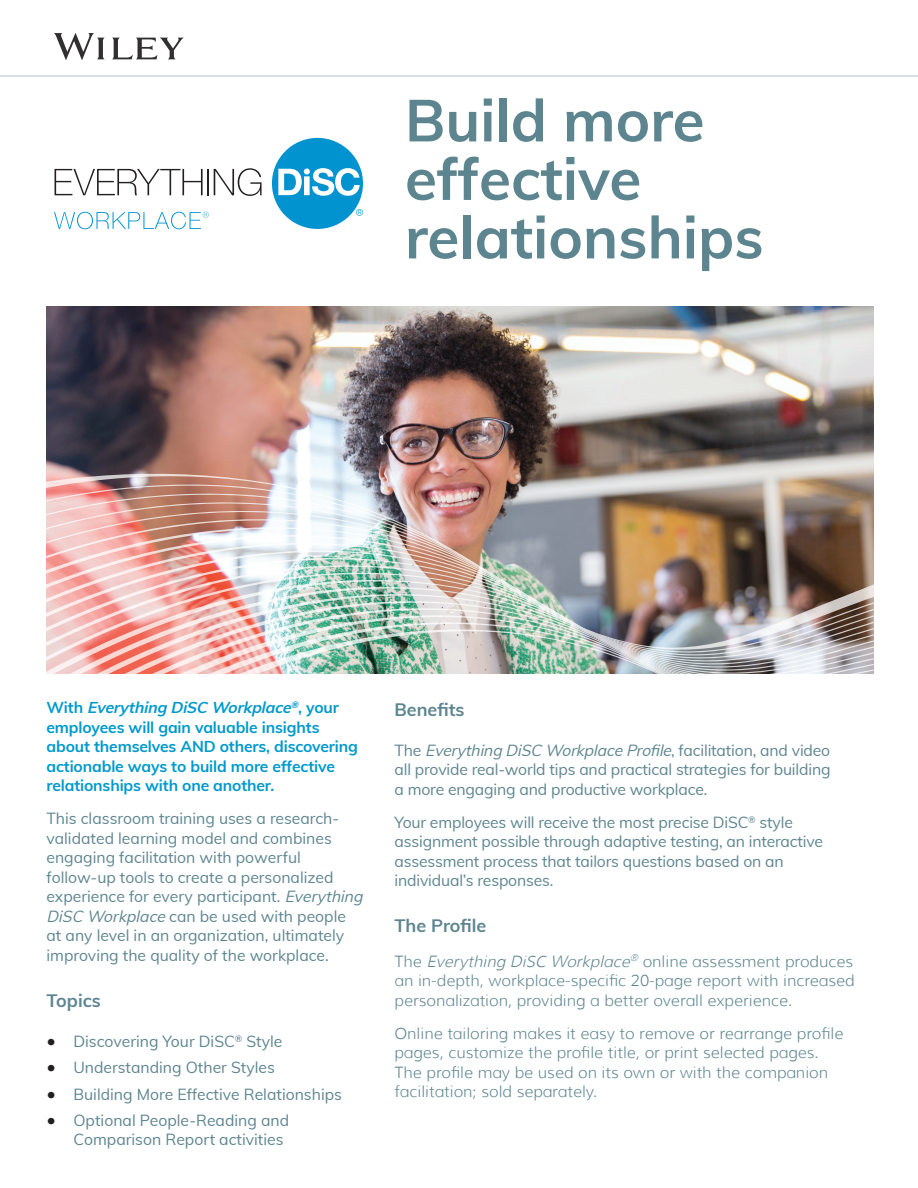
<style>
.page{position:relative;width:918px;height:1188px;background:#fff}
.page>*{position:absolute;margin:0;border:0;box-sizing:border-box;transform-origin:0 0}
.t1{font:700 58.5px/58.5px "Muli";color:#5d8590}
.t2{font:700 18px "Muli";color:#5d8590}
.t3{font:15.75px/19.5px "Muli";color:#5d8590}
.t4{font:300 15.75px/19.5px "Muli";color:#5d8590;text-align:justify}
.t5{font:700 15.75px/19.5px "Muli";letter-spacing:-.01em;color:#09c}
.s1{font-style:italic}
.s2{font-size:18px;color:#231f20}
</style>
<div class="page">
<svg style="left:55px;top:169px;width:148px;height:26px"></svg>
<hr style="left:207px;top:169px;width:2px;height:26px;background:#231f20">
<svg style="left:214px;top:168px;width:48px;height:28px"></svg>
<svg style="left:54px;top:212px;width:155px;height:17px"></svg>
<svg style="left:272px;top:138px;width:91px;height:91px"></svg>
<img style="left:46px;top:307px;width:827px;height:137px">
<svg style="left:54px;top:33px;width:130px;height:27px"></svg>
<img style="left:46px;top:444px;width:827px;height:6px">
<img style="left:46px;top:450px;width:827px;height:7px">
<img style="left:46px;top:457px;width:827px;height:7px">
<img style="left:46px;top:464px;width:827px;height:12px">
<img style="left:46px;top:476px;width:827px;height:6px">
<img style="left:46px;top:482px;width:827px;height:28px">
<img style="left:46px;top:510px;width:827px;height:7px">
<img style="left:46px;top:517px;width:827px;height:7px">
<img style="left:46px;top:524px;width:827px;height:7px">
<img style="left:46px;top:531px;width:827px;height:7px">
<img style="left:46px;top:538px;width:827px;height:7px">
<img style="left:46px;top:545px;width:827px;height:6px">
<img style="left:46px;top:551px;width:827px;height:7px">
<img style="left:46px;top:558px;width:827px;height:6px">
<img style="left:46px;top:564px;width:827px;height:7px">
<img style="left:46px;top:571px;width:827px;height:6px">
<img style="left:46px;top:577px;width:827px;height:7px">
<img style="left:46px;top:584px;width:827px;height:6px">
<img style="left:46px;top:590px;width:827px;height:6px">
<img style="left:46px;top:596px;width:827px;height:7px">
<img style="left:46px;top:603px;width:827px;height:71px">
<hr style="left:0;top:76px;width:918px;height:1px;background:#5d8590">
<p class="t1" style="left:405px;top:88px;width:360px">Build more effective relationships</p>
<p class="t5" style="left:46px;top:697px;width:313px">W i t h <span class="s1">Everything DiSC Workplace</span><sup>®</sup>, y o u r employees will gain valuable insights about themselves AND others, discovering actionable ways to build more effective relationships with one another.</p>
<p class="t3" style="left:46px;top:808px;width:322px">This classroom training uses a research&shy;validated learning model and combines engaging facilitation with powerful follow-up tools to create a personalized experience for every participant. <span class="s1">Everything DiSC Workplace</span> can be used with people<br>at any level in an organization, ultimately improving the quality of the workplace.</p>
<p class="t2" style="left:46px;top:988px;width:56px">Topics</p>
<p class="t3" style="left:46px;top:1031px;width:238px"><span class="s2">•</span> Discovering Your DiSC<sup>®</sup> Style</p>
<p class="t3" style="left:46px;top:1057px;width:230px"><span class="s2">•</span> Understanding Other Styles</p>
<p class="t3" style="left:46px;top:1084px;width:297px"><span class="s2">•</span> Building More Effective Relationships</p>
<p class="t3" style="left:73px;top:1110px;width:217px;text-indent:-27px"><span class="s2">•</span> Optional People-Reading and<br>Comparison Report activities</p>
<p class="t2" style="left:394px;top:697px;width:72px">Benefits</p>
<p class="t3" style="left:394px;top:740px;width:438px;text-align:justify">T h e <span class="s1">Everything DiSC WorkplaceProfile</span>, f a c i l i t a t i o n , a n d v i d e o all provide real-world tips and practical strategies for building a more engaging and productive workplace.</p>
<p class="t3" style="left:394px;top:812px;width:430px">Your employees will receive the most precise DiSC<sup>®</sup> style assignment possible through adaptive testing, an interactive assessment process that tailors questions based on an individual’s responses.</p>
<p class="t2" style="left:394px;top:913px;width:93px">The Profile</p>
<p class="t4" style="left:394px;top:951px;width:462px">The <span class="s1">Everything DiSC Workplace</span><sup>®</sup> online assessment produces an in-depth, workplace-specific 20-page report with increased personalization, providing a better overall experience.</p>
<p class="t4" style="left:394px;top:1023px;width:451px;text-align:left">Online tailoring makes it easy to remove or rearrange profile pages, customize the profile title, or print selected pages.<br>The profile may be used on its own or with the companion facilitation; sold separately.</p>
</div>
